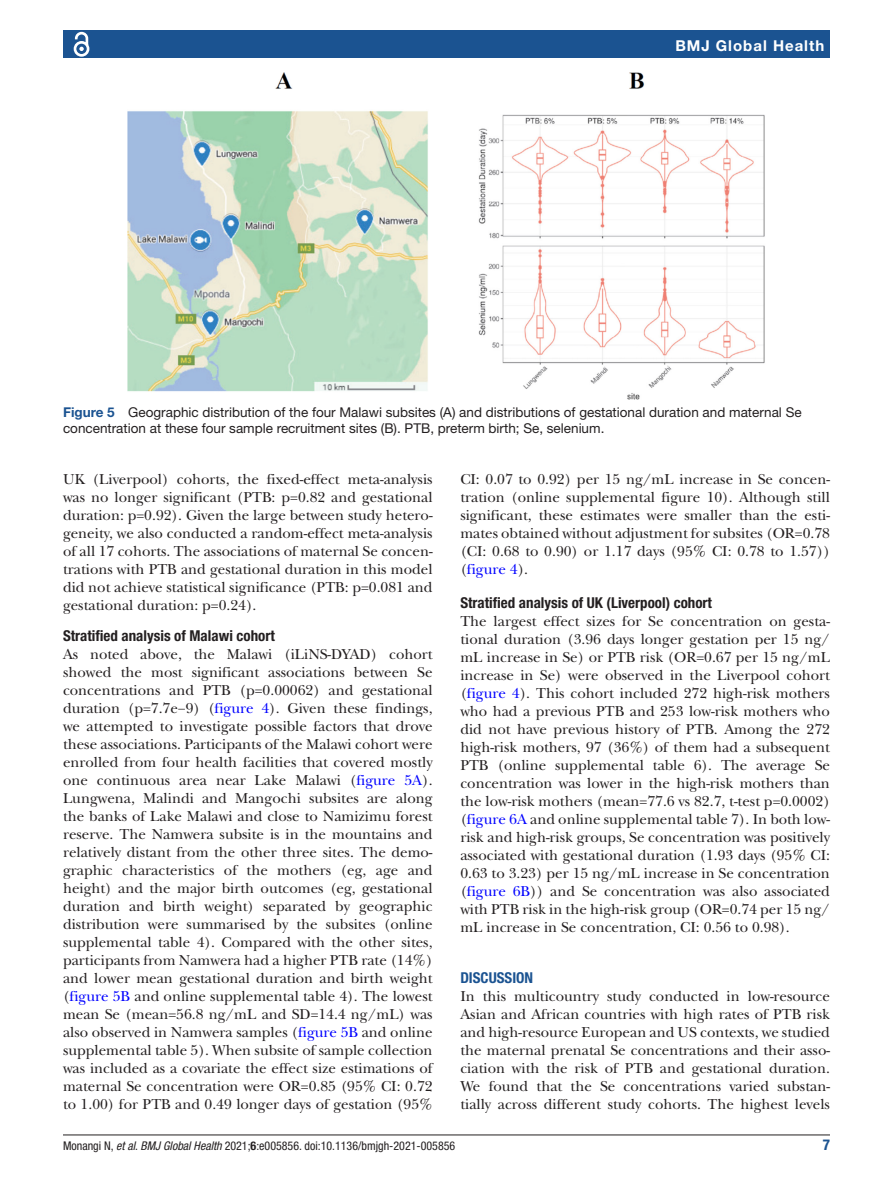
<style>
.page{position:relative;width:893px;height:1191px;background:#fff}
.page>*{position:absolute;margin:0;border:0;box-sizing:border-box;transform-origin:0 0}
.t1{font:15px/18px "New Baskerville";color:#231f20;text-align:justify}
.t2{font:700 condensed 15px "Helvetica Neue LT Std";color:#231f20}
.t3{font:700 15px "Helvetica Neue LT Std";letter-spacing:.065em;color:#fff}
.t4{font:700 condensed 15px "Helvetica Neue LT Std";color:#1b5391}
.t5{font:13.5px/16.2px "Helvetica Neue LT Std";color:#231f20}
.t6{font:condensed 12px "Helvetica Neue LT Std";color:#231f20}
.s1{font-weight:700;color:#1b5391}
.s2{color:#00f}
.s3{font-style:italic}
.s4{font-weight:700}
</style>
<div class="page">
<hr style="left:63px;top:1134px;width:767px;height:1px;background:#231f20">
<div style="left:63px;top:31px;width:767px;height:27px;background:#1b5391"></div>
<svg style="left:73px;top:31px;width:17px;height:26px"></svg>
<img style="left:128px;top:73px;width:637px;height:326px">
<p class="t3" style="left:675px;top:36px;width:150px">BMJ Global Health</p>
<p class="t5" style="left:63px;top:404px;width:740px"><span class="s1">Figure 5</span> Geographic distribution of the four Malawi subsites (A) and distributions of gestational duration and maternal Se concentration at these four sample recruitment sites (B). PTB, preterm birth; Se, selenium.</p>
<p class="t1" style="left:63px;top:470px;width:371px">UK (Liverpool) cohorts, the fixed-effect meta-analysis was no longer significant (PTB: p=0.82 and gestational duration: p=0.92). Given the large between study hetero&shy;geneity, we also conducted a random-effect meta-analysis of all 17 cohorts. The associations of maternal Se concen&shy;trations with PTB and gestational duration in this model did not achieve statistical significance (PTB: p=0.081 and gestational duration: p=0.24).</p>
<p class="t2" style="left:63px;top:627px;width:213px">Stratified analysis of Malawi cohort</p>
<p class="t1" style="left:63px;top:645px;width:371px">As noted above, the Malawi (iLiNS-DYAD) cohort showed the most significant associations between Se concentrations and PTB (p=0.00062) and gestational duration (p=7.7e−9) (<span class="s2">figure 4</span>). Given these findings, we attempted to investigate possible factors that drove these associations. Participants of the Malawi cohort were enrolled from four health facilities that covered mostly one continuous area near Lake Malawi (<span class="s2">figure 5A</span>).<br>Lungwena, Malindi and Mangochi subsites are along the banks of Lake Malawi and close to Namizimu forest reserve. The Namwera subsite is in the mountains and relatively distant from the other three sites. The demo&shy;graphic characteristics of the mothers (eg, age and height) and the major birth outcomes (eg, gestational duration and birth weight) separated by geographic distribution were summarised by the subsites (online supplemental table 4). Compared with the other sites, participants from Namwera had a higher PTB rate (14%) and lower mean gestational duration and birth weight (<span class="s2">figure 5B</span> and online supplemental table 4). The lowest mean Se (mean=56.8 ng/mL and SD=14.4 ng/mL) was also observed in Namwera samples (<span class="s2">figure 5B</span> and online supplemental table 5). When subsite of sample collection was included as a covariate the effect size estimations of maternal Se concentration were OR=0.85 (95% CI: 0.72 to 1.00) for PTB and 0.49 longer days of gestation (95%</p>
<p class="t1" style="left:460px;top:470px;width:371px">CI: 0.07 to 0.92) per 15 ng/mL increase in Se concen&shy;tration (online supplemental figure 10). Although still significant, these estimates were smaller than the esti&shy;mates obtained without adjustment for subsites (OR=0.78 (CI: 0.68 to 0.90) or 1.17 days (95% CI: 0.78 to 1.57)) (<span class="s2">figure 4</span>).</p>
<p class="t2" style="left:460px;top:594px;width:253px">Stratified analysis of UK (Liverpool) cohort</p>
<p class="t1" style="left:460px;top:612px;width:371px">The largest effect sizes for Se concentration on gesta&shy;tional duration (3.96 days longer gestation per 15 ng/ mL increase in Se) or PTB risk (OR=0.67 per 15 ng/mL increase in Se) were observed in the Liverpool cohort (<span class="s2">figure 4</span>). This cohort included 272 high-risk mothers who had a previous PTB and 253 low-risk mothers who did not have previous history of PTB. Among the 272 high-risk mothers, 97 (36%) of them had a subsequent PTB (online supplemental table 6). The average Se concentration was lower in the high-risk mothers than the low-risk mothers (mean=77.6 vs 82.7, t-test p=0.0002) (<span class="s2">figure 6A</span> and online supplemental table 7). In both low&shy;risk and high-risk groups, Se concentration was positively associated with gestational duration (1.93 days (95% CI:<br>0.63 to 3.23) per 15 ng/mL increase in Se concentration (<span class="s2">figure 6B</span>)) and Se concentration was also associated with PTB risk in the high-risk group (OR=0.74 per 15 ng/ mL increase in Se concentration, CI: 0.56 to 0.98).</p>
<p class="t4" style="left:460px;top:969px;width:74px">DISCUSSION</p>
<p class="t1" style="left:460px;top:987px;width:371px">In this multicountry study conducted in low-resource Asian and African countries with high rates of PTB risk and high-resource European and US contexts, we studied the maternal prenatal Se concentrations and their asso&shy;ciation with the risk of PTB and gestational duration.<br>We found that the Se concentrations varied substan&shy;tially across different study cohorts. The highest levels</p>
<p class="t6" style="left:63px;top:1138px;width:394px">Monangi N, <span class="s3">et al</span>. <span class="s3">BMJ Global Health</span> 2021;<span class="s4">6</span>:e005856. doi:10.1136/bmjgh-2021-005856</p>
<p class="t4" style="left:823px;top:1135px;width:9px">7</p>
</div>
